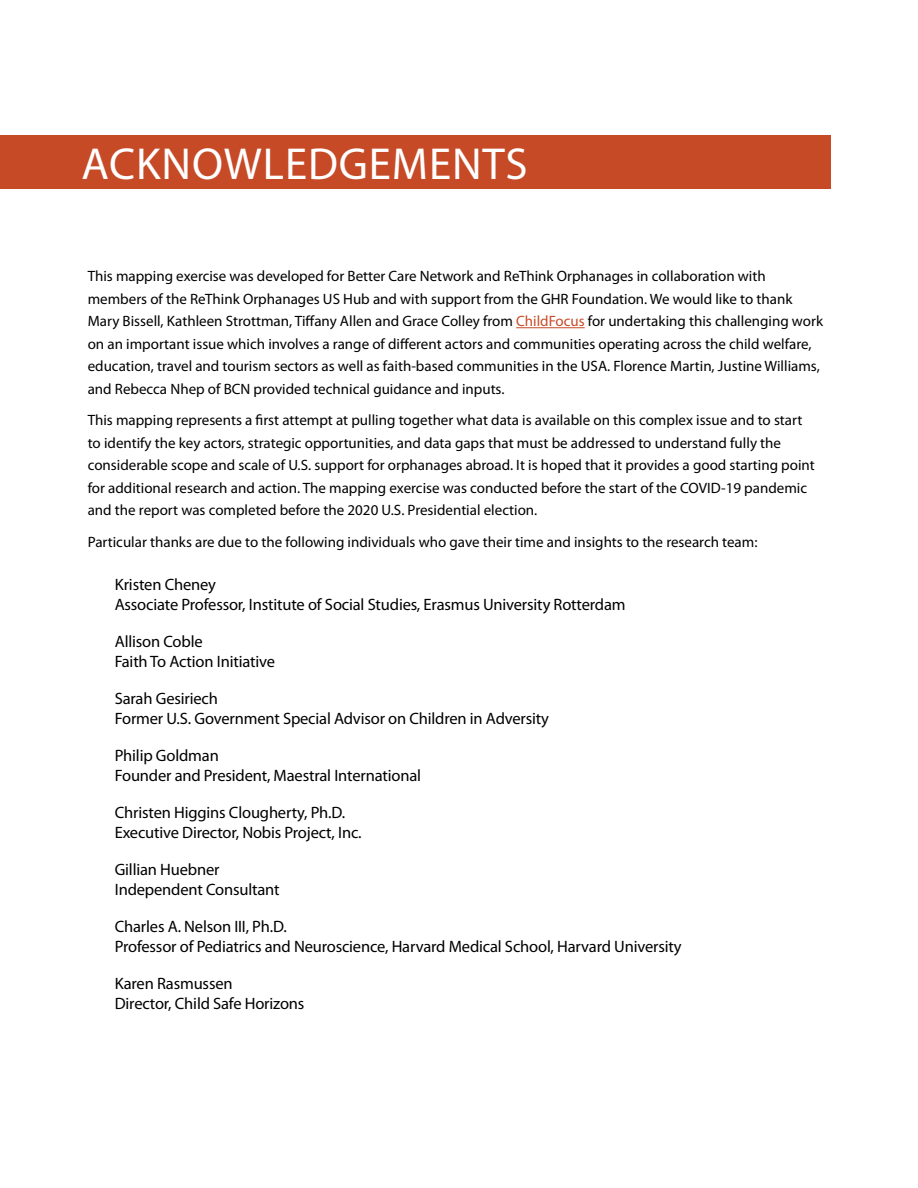
<style>
.page{position:relative;width:918px;height:1188px;background:#fff}
.page>*{position:absolute;margin:0;border:0;box-sizing:border-box;transform-origin:0 0}
.Heading_1{font:45px "Myriad Pro";letter-spacing:.02em;color:#fff}
.Heading_8_Sub{font:16.5px "Myriad Pro";letter-spacing:-.01em;color:#000}
.Heading_8{font:16.5px "Myriad Pro";letter-spacing:-.01em;color:#000}
.t1{font:15px/22.5px "Myriad Pro";color:#000}
.s1{color:#c74a27}
</style>
<div class="page">
<div style="left:0;top:135px;width:830px;height:54px;background:#c74a27"></div>
<hr style="left:516px;top:327px;width:69px;height:1px;background:#c74a27">
<p class="Heading_1" style="left:81px;top:139px;width:448px">ACKNOWLEDGEMENTS</p>
<p class="t1" style="left:88px;top:265px;width:737px">This mapping exercise was developed for Better Care Network and ReThink Orphanages in collaboration with members of the ReThink Orphanages US Hub and with support from the GHR Foundation. We would like to thank Mary Bissell, Kathleen Strottman, Tiffany Allen and Grace Colley from <span class="s1">ChildFocus</span> for undertaking this challenging work on an important issue which involves a range of different actors and communities operating across the child welfare, education, travel and tourism sectors as well as faith-based communities in the USA. Florence Martin, Justine Williams, and Rebecca Nhep of BCN provided technical guidance and inputs.</p>
<p class="t1" style="left:88px;top:409px;width:729px">This mapping represents a first attempt at pulling together what data is available on this complex issue and to start to identify the key actors, strategic opportunities, and data gaps that must be addressed to understand fully the considerable scope and scale of U.S. support for orphanages abroad. It is hoped that it provides a good starting point for additional research and action. The mapping exercise was conducted before the start of the COVID-19 pandemic and the report was completed before the 2020 U.S. Presidential election.</p>
<p class="t1" style="left:88px;top:531px;width:671px">Particular thanks are due to the following individuals who gave their time and insights to the research team:</p>
<p class="Heading_8" style="left:115px;top:576px;width:103px">Kristen Cheney</p>
<p class="Heading_8_Sub" style="left:115px;top:595px;width:512px">Associate Professor, Institute of Social Studies, Erasmus University Rotterdam</p>
<p class="Heading_8" style="left:115px;top:633px;width:90px">Allison Coble</p>
<p class="Heading_8_Sub" style="left:115px;top:652px;width:162px">Faith To Action Initiative</p>
<p class="Heading_8" style="left:115px;top:690px;width:105px">Sarah Gesiriech</p>
<p class="Heading_8_Sub" style="left:115px;top:709px;width:436px">Former U.S. Government Special Advisor on Children in Adversity</p>
<p class="Heading_8" style="left:115px;top:747px;width:106px">Philip Goldman</p>
<p class="Heading_8_Sub" style="left:115px;top:766px;width:308px">Founder and President, Maestral International</p>
<p class="Heading_8" style="left:115px;top:804px;width:232px">Christen Higgins Clougherty, Ph.D.</p>
<p class="Heading_8_Sub" style="left:115px;top:823px;width:248px">Executive Director, Nobis Project, Inc.</p>
<p class="Heading_8" style="left:115px;top:861px;width:106px">Gillian Huebner</p>
<p class="Heading_8_Sub" style="left:115px;top:880px;width:166px">Independent Consultant</p>
<p class="Heading_8" style="left:115px;top:918px;width:174px">Charles A. Nelson III, Ph.D.</p>
<p class="Heading_8_Sub" style="left:115px;top:937px;width:568px">Professor of Pediatrics and Neuroscience, Harvard Medical School, Harvard University</p>
<p class="Heading_8" style="left:115px;top:975px;width:119px">Karen Rasmussen</p>
<p class="Heading_8_Sub" style="left:115px;top:994px;width:191px">Director, Child Safe Horizons</p>
</div>
